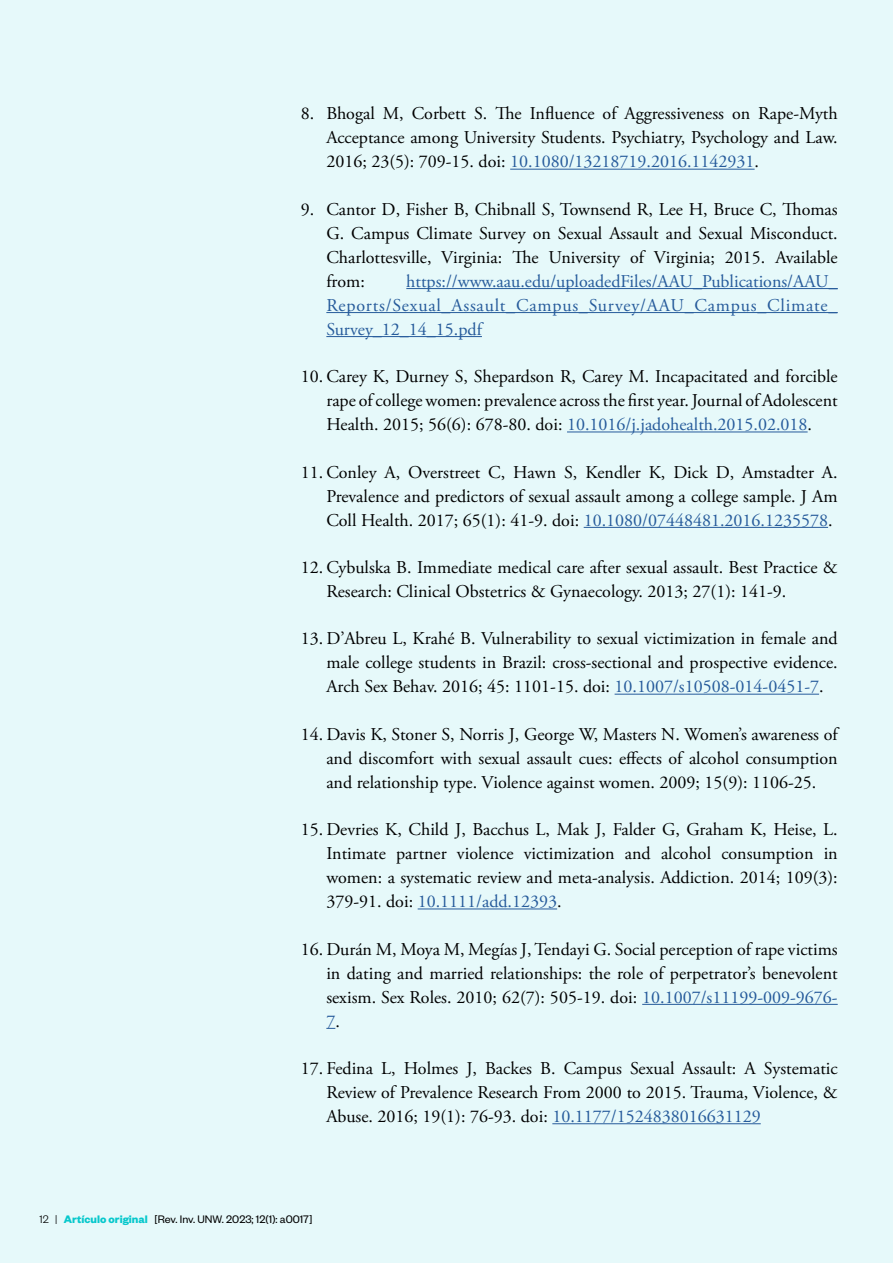
<style>
.page{position:relative;width:893px;height:1263px;background:#e6f9fa}
.page>*{position:absolute;margin:0;border:0;box-sizing:border-box;transform-origin:0 0}
.t1{font:18px/24px "Adobe Garamond Pro";color:#000;text-align:justify}
.t2{font:18px/24px "Adobe Garamond Pro";letter-spacing:.045em;color:#265b9b;text-align:justify}
.t3{font:12px "Founders Grotesk";color:#000}
.s1{color:#265b9b}
.s2{font-weight:300}
.s3{font-weight:700;color:#07c8cc}
</style>
<div class="page">
<hr style="left:510px;top:169px;width:245px;height:1px;background:#265b9b">
<hr style="left:406px;top:288px;width:432px;height:1px;background:#265b9b">
<hr style="left:326px;top:312px;width:512px;height:1px;background:#265b9b">
<hr style="left:326px;top:336px;width:156px;height:1px;background:#265b9b">
<hr style="left:567px;top:431px;width:241px;height:1px;background:#265b9b">
<hr style="left:584px;top:527px;width:244px;height:1px;background:#265b9b">
<hr style="left:615px;top:694px;width:204px;height:1px;background:#265b9b">
<hr style="left:418px;top:908px;width:139px;height:1px;background:#265b9b">
<hr style="left:642px;top:1004px;width:196px;height:1px;background:#265b9b">
<hr style="left:552px;top:1123px;width:209px;height:1px;background:#265b9b">
<p class="t1" style="left:326px;top:102px;width:513px;text-indent:-26px">8. Bhogal M, Corbett S. The Influence of Aggressiveness on Rape-Myth Acceptance among University Students. Psychiatry, Psychology and Law.<br>2016; 23(5): 709-15. doi: <span class="s1">10.1080/13218719.2016.1142931</span>.</p>
<p class="t1" style="left:326px;top:198px;width:513px;text-indent:-26px">9. Cantor D, Fisher B, Chibnall S, Townsend R, Lee H, Bruce C, Thomas G. Campus Climate Survey on Sexual Assault and Sexual Misconduct.<br>Charlottesville, Virginia: The University of Virginia; 2015. Available from:</p>
<p class="t2" style="left:326px;top:270px;width:513px;text-indent:80px">https://www.aau.edu/uploadedFiles/AAU_Publications/AAU_ Reports/Sexual_Assault_Campus_Survey/AAU_Campus_Climate_ Survey_12_14_15.pdf</p>
<p class="t1" style="left:326px;top:365px;width:513px;text-indent:-26px">10. Carey K, Durney S, Shepardson R, Carey M. Incapacitated and forcible rape of college women: prevalence across the first year. Journal of Adolescent Health. 2015; 56(6): 678-80. doi: <span class="s1">10.1016/j.jadohealth.2015.02.018</span>.</p>
<p class="t1" style="left:326px;top:460px;width:513px;text-indent:-26px">11. Conley A, Overstreet C, Hawn S, Kendler K, Dick D, Amstadter A.<br>Prevalence and predictors of sexual assault among a college sample. J Am Coll Health. 2017; 65(1): 41-9. doi: <span class="s1">10.1080/07448481.2016.1235578</span>.</p>
<p class="t1" style="left:326px;top:556px;width:513px;text-indent:-26px">12. Cybulska B. Immediate medical care after sexual assault. Best Practice &amp;<br>Research: Clinical Obstetrics &amp; Gynaecology. 2013; 27(1): 141-9.</p>
<p class="t1" style="left:326px;top:627px;width:513px;text-indent:-26px">13. D’Abreu L, Krahé B. Vulnerability to sexual victimization in female and male college students in Brazil: cross-sectional and prospective evidence.<br>Arch Sex Behav. 2016; 45: 1101-15. doi: <span class="s1">10.1007/s10508-014-0451-7</span>.</p>
<p class="t1" style="left:326px;top:723px;width:513px;text-indent:-26px">14. Davis K, Stoner S, Norris J, George W, Masters N. Women’s awareness of and discomfort with sexual assault cues: effects of alcohol consumption and relationship type. Violence against women. 2009; 15(9): 1106-25.</p>
<p class="t1" style="left:326px;top:818px;width:513px;text-indent:-26px">15. Devries K, Child J, Bacchus L, Mak J, Falder G, Graham K, Heise, L.<br>Intimate partner violence victimization and alcohol consumption in women: a systematic review and meta-analysis. Addiction. 2014; 109(3):<br>379-91. doi: <span class="s1">10.1111/add.12393</span>.</p>
<p class="t1" style="left:326px;top:937px;width:513px;text-indent:-26px">16. Durán M, Moya M, Megías J, Tendayi G. Social perception of rape victims in dating and married relationships: the role of perpetrator’s benevolent sexism. Sex Roles. 2010; 62(7): 505-19. doi: <span class="s1">10.1007/s11199-009-9676- 7</span>.</p>
<p class="t1" style="left:326px;top:1057px;width:513px;text-indent:-26px">17. Fedina L, Holmes J, Backes B. Campus Sexual Assault: A Systematic Review of Prevalence Research From 2000 to 2015. Trauma, Violence, &amp; Abuse. 2016; 19(1): 76-93. doi: <span class="s1">10.1177/1524838016631129</span></p>
<p class="t3" style="left:40px;top:1211px;width:274px"><span class="s2">12 |</span> <span class="s3">Artículo original</span> [Rev. Inv. UNW. 2023; 12(1): a0017]</p>
</div>
